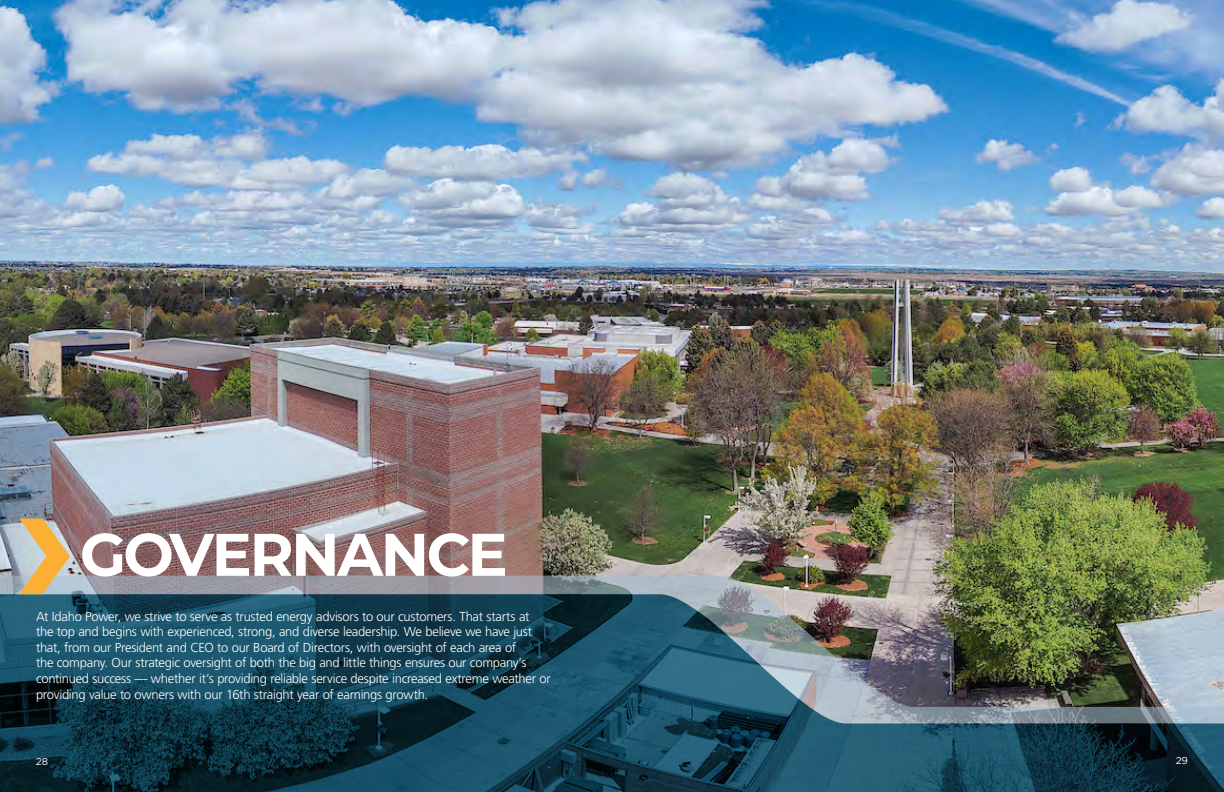
<style>
.page{position:relative;width:1224px;height:792px;background:#fff}
.page>*{position:absolute;margin:0;border:0;box-sizing:border-box;transform-origin:0 0}
.t1{font:700 60px "Montserrat";letter-spacing:-.04em;color:#fff}
.t2{font:300 13px/15.6px "Frutiger LT Std";letter-spacing:-.02em;color:#fff}
.t3{font:10px "Gotham";color:#fff}
</style>
<div class="page">
<img style="left:0;top:0;width:1224px;height:576px">
<img style="left:0;top:576px;width:1224px;height:18px">
<img style="left:0;top:594px;width:1224px;height:198px">
<svg style="left:8px;top:519px;width:62px;height:75px;background:#ccb58e"></svg>
<h1 class="t1" style="left:80px;top:511px;width:429px">GOVERNANCE</h1>
<p class="t2" style="left:36px;top:609px;width:516px">At Idaho Power, we strive to serve as trusted energy advisors to our customers. That starts at<br>the top and begins with experienced, strong, and diverse leadership. We believe we have just that, from our President and CEO to our Board of Directors, with oversight of each area of<br>the company. Our strategic oversight of both the big and little things ensures our company’s continued success — whether it’s providing reliable service despite increased extreme weather or providing value to owners with our 16th straight year of earnings growth.</p>
<p class="t3" style="left:36px;top:755px;width:14px">28</p>
<p class="t3" style="left:1176px;top:754px;width:14px">29</p>
</div>
